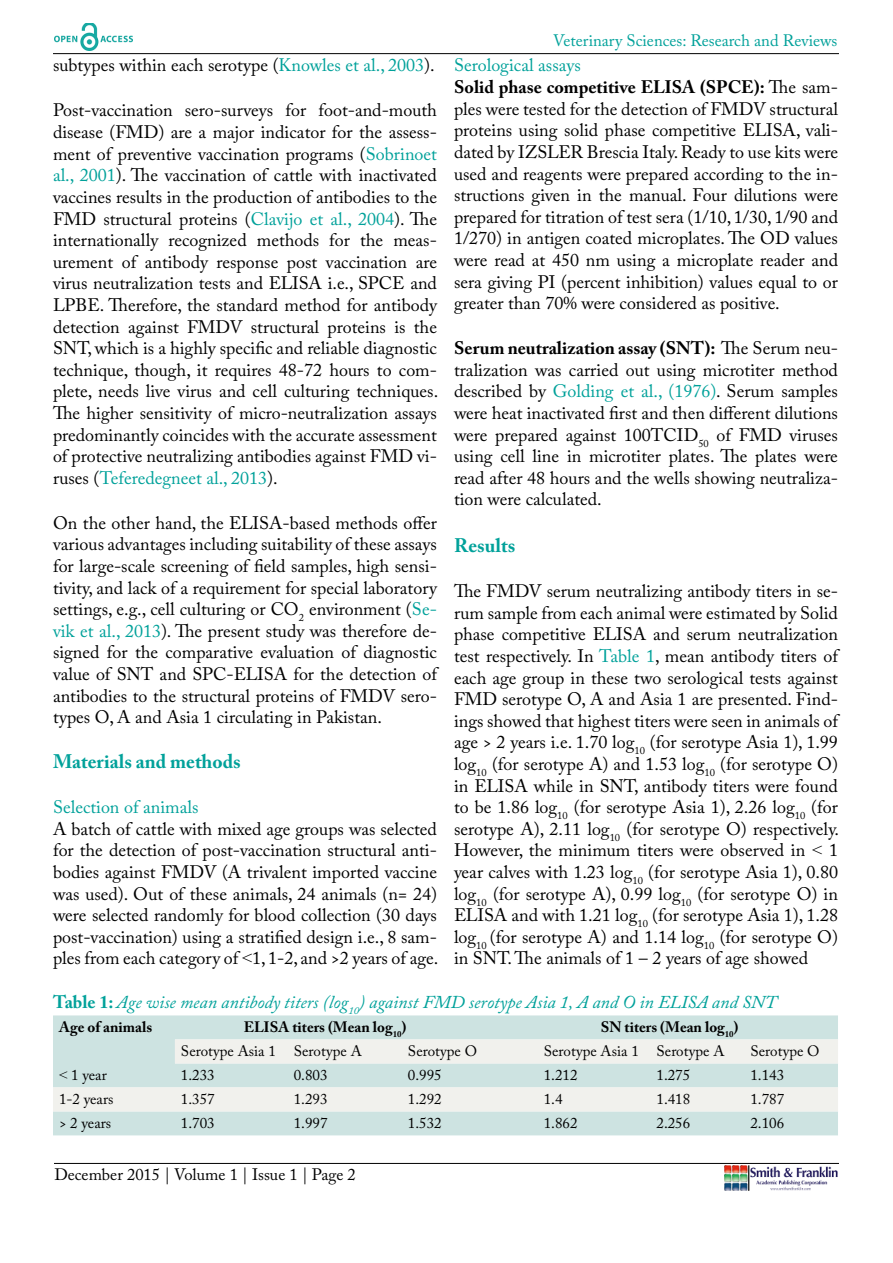
<style>
.page{position:relative;width:893px;height:1263px;background:#fff}
.page>*{position:absolute;margin:0;border:0;box-sizing:border-box;transform-origin:0 0}
.t1{font:700 19.5px "Adobe Caslon Pro";color:#00a19a}
.t2{font:18px/21.6px "Adobe Caslon Pro";color:#000;text-align:justify}
.t3{font:italic 18px "Adobe Caslon Pro";color:#00a19a}
.t4{font:18px "Adobe Caslon Pro";color:#00a19a}
.t5{font:16.5px "Adobe Caslon Pro";color:#00a19a}
.t6{font:16.5px "Adobe Caslon Pro";color:#000}
.t7{font:15px "Adobe Caslon Pro";color:#000}
.t8{font:700 15px "Adobe Caslon Pro";color:#000}
.s1{color:#00a19a}
.s2{font-family:"Times New Roman"}
.s3{font-weight:700}
.s4{font-weight:700;font-style:normal}
</style>
<div class="page">
<hr style="left:53px;top:53px;width:786px;height:1px;background:#000">
<hr style="left:54px;top:1163px;width:785px;height:1px;background:#000">
<img style="left:724px;top:1166px;width:113px;height:24px">
<img style="left:54px;top:23px;width:79px;height:27px">
<div style="left:53px;top:1015px;width:785px;height:120px;background:#cde3e1"></div>
<svg style="left:53px;top:1039px;width:785px;height:72px;background:#e3ebe8"></svg>
<p class="t5" style="left:553px;top:31px;width:286px">Veterinary Sciences: Research and Reviews</p>
<p class="t2" style="left:53px;top:54px;width:383px">subtypes within each serotype (<span class="s1">Knowles et al., 2003</span>).</p>
<p class="t2" style="left:53px;top:99px;width:387px">Post-vaccination sero-surveys for foot-and-mouth disease (FMD) are a major indicator for the assess&shy;ment of preventive vaccination programs (<span class="s1">Sobrinoet al., 2001</span>). The vaccination of cattle with inactivated vaccines results in the production of antibodies to the FMD structural proteins (<span class="s1">Clavijo et al., 2004</span>). The internationally recognized methods for the meas&shy;urement of antibody response post vaccination are virus neutralization tests and ELISA i.e., SPCE and LPBE. Therefore, the standard method for antibody detection against FMDV structural proteins is the SNT, which is a highly specific and reliable diagnostic technique, though, it requires 48-72 hours to com&shy;plete, needs live virus and cell culturing techniques.<br>The higher sensitivity of micro-neutralization assays predominantly coincides with the accurate assessment of protective neutralizing antibodies against FMD vi&shy;ruses (<span class="s1">Teferedegneet al., 2013</span>).</p>
<p class="t2" style="left:53px;top:512px;width:385px">On the other hand, the ELISA-based methods offer various advantages including suitability of these assays for large-scale screening of field samples, high sensi&shy;tivity, and lack of a requirement for special laboratory settings, e.g., cell culturing or CO<sub>2</sub> environment (<span class="s1">Se&shy;vik et al., 2013</span>). The present study was therefore de&shy;signed for the comparative evaluation of diagnostic value of SNT and SPC-ELISA for the detection of antibodies to the structural proteins of FMDV sero&shy;types O, A and Asia 1 circulating in Pakistan.</p>
<p class="t1" style="left:53px;top:750px;width:189px">Materials and methods</p>
<p class="t4" style="left:53px;top:796px;width:147px">Selection of animals</p>
<p class="t2" style="left:53px;top:818px;width:387px">A batch of cattle with mixed age groups was selected for the detection of post-vaccination structural anti&shy;bodies against FMDV (A trivalent imported vaccine was used). Out of these animals, 24 animals (n= 24) were selected randomly for blood collection (30 days post-vaccination) using a stratified design i.e., 8 sam&shy;ples from each category of <span class="s2">˂</span>1, 1-2, and &gt;2 years of age.</p>
<p class="t2" style="left:454px;top:54px;width:386px;text-align:left"><span class="s1">Serological assays<br></span><span class="s3">Solid phase competitive ELISA (SPCE):</span> The sam&shy;ples were tested for the detection of FMDV structural proteins using solid phase competitive ELISA, vali&shy;dated by IZSLER Brescia Italy. Ready to use kits were used and reagents were prepared according to the in&shy;structions given in the manual. Four dilutions were prepared for titration of test sera (1/10, 1/30, 1/90 and 1/270) in antigen coated microplates. The OD values were read at 450 nm using a microplate reader and sera giving PI (percent inhibition) values equal to or greater than 70% were considered as positive.</p>
<p class="t2" style="left:454px;top:337px;width:386px"><span class="s3">Serum neutralization assay (SNT):</span> The Serum neu&shy;tralization was carried out using microtiter method described by <span class="s1">Golding et al., (1976)</span>. Serum samples were heat inactivated first and then different dilutions were prepared against 100TCID<sub>50</sub> of FMD viruses using cell line in microtiter plates. The plates were read after 48 hours and the wells showing neutraliza&shy;tion were calculated.</p>
<p class="t1" style="left:454px;top:534px;width:63px">Results</p>
<p class="t2" style="left:454px;top:580px;width:387px">The FMDV serum neutralizing antibody titers in se&shy;rum sample from each animal were estimated by Solid phase competitive ELISA and serum neutralization test respectively. In <span class="s1">Table 1</span>, mean antibody titers of each age group in these two serological tests against FMD serotype O, A and Asia 1 are presented. Find&shy;ings showed that highest titers were seen in animals of age &gt; 2 years i.e. 1.70 log<sub>10</sub> (for serotype Asia 1), 1.99 log<sub>10</sub> (for serotype A) and 1.53 log<sub>10</sub> (for serotype O) in ELISA while in SNT, antibody titers were found to be 1.86 log<sub>10</sub> (for serotype Asia 1), 2.26 log<sub>10</sub> (for serotype A), 2.11 log<sub>10</sub> (for serotype O) respectively.<br>However, the minimum titers were observed in <span class="s2">˂</span> 1 year calves with 1.23 log<sub>10</sub> (for serotype Asia 1), 0.80 log<sub>10</sub> (for serotype A), 0.99 log<sub>10</sub> (for serotype O) in ELISA and with 1.21 log<sub>10</sub> (for serotype Asia 1), 1.28 log<sub>10</sub> (for serotype A) and 1.14 log<sub>10</sub> (for serotype O) in SNT. The animals of 1 – 2 years of age showed</p>
<p class="t3" style="left:53px;top:991px;width:725px"><span class="s4">Table 1:</span> Age wise mean antibody titers (log<sub>10</sub>) against FMD serotype Asia 1, A and O in ELISA and SNT</p>
<p class="t8" style="left:59px;top:1018px;width:95px">Age of animals</p>
<p class="t8" style="left:244px;top:1018px;width:164px">ELISA titers (Mean log<sub>10</sub>)</p>
<p class="t8" style="left:601px;top:1018px;width:139px">SN titers (Mean log<sub>10</sub>)</p>
<p class="t7" style="left:181px;top:1042px;width:182px">Serotype Asia 1 Serotype A</p>
<p class="t7" style="left:408px;top:1042px;width:71px">Serotype O</p>
<p class="t7" style="left:544px;top:1042px;width:182px">Serotype Asia 1 Serotype A</p>
<p class="t7" style="left:750px;top:1042px;width:71px">Serotype O</p>
<p class="t7" style="left:59px;top:1066px;width:49px"><span class="s2">˂</span> 1 year</p>
<p class="t7" style="left:181px;top:1066px;width:35px">1.233</p>
<p class="t7" style="left:294px;top:1066px;width:35px">0.803</p>
<p class="t7" style="left:408px;top:1066px;width:35px">0.995</p>
<p class="t7" style="left:544px;top:1066px;width:35px">1.212</p>
<p class="t7" style="left:656px;top:1066px;width:35px">1.275</p>
<p class="t7" style="left:750px;top:1066px;width:35px">1.143</p>
<p class="t7" style="left:59px;top:1090px;width:56px">1-2 years</p>
<p class="t7" style="left:181px;top:1090px;width:35px">1.357</p>
<p class="t7" style="left:294px;top:1090px;width:35px">1.293</p>
<p class="t7" style="left:408px;top:1090px;width:35px">1.292</p>
<p class="t7" style="left:544px;top:1090px;width:20px">1.4</p>
<p class="t7" style="left:656px;top:1090px;width:35px">1.418</p>
<p class="t7" style="left:750px;top:1090px;width:35px">1.787</p>
<p class="t7" style="left:59px;top:1114px;width:54px">&gt; 2 years</p>
<p class="t7" style="left:181px;top:1114px;width:35px">1.703</p>
<p class="t7" style="left:294px;top:1114px;width:35px">1.997</p>
<p class="t7" style="left:408px;top:1114px;width:35px">1.532</p>
<p class="t7" style="left:544px;top:1114px;width:35px">1.862</p>
<p class="t7" style="left:656px;top:1114px;width:35px">2.256</p>
<p class="t7" style="left:750px;top:1114px;width:35px">2.106</p>
<p class="t6" style="left:54px;top:1165px;width:303px">December 2015 | Volume 1 | Issue 1 | Page 2</p>
</div>
